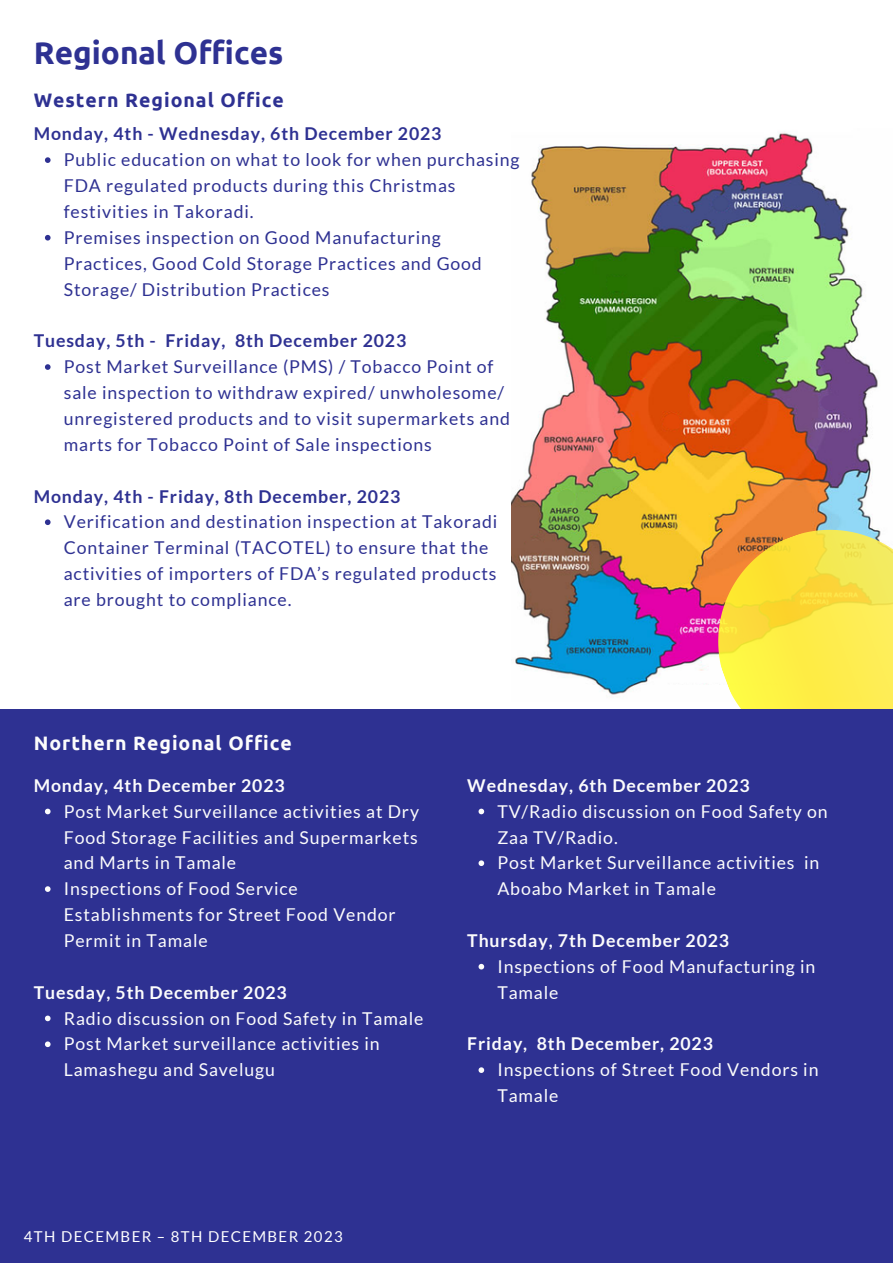
<style>
.page{position:relative;width:893px;height:1264px;background:#fff}
.page>*{position:absolute;margin:0;border:0;box-sizing:border-box;transform-origin:0 0}
.t1{font:700 31.5px "Ubuntu";color:#2e3192}
.t2{font:700 19.5px "Ubuntu";letter-spacing:.05em;color:#fcfcfc}
.t3{font:700 19.5px "Ubuntu";letter-spacing:.05em;color:#2e3192}
.t4{font:17.7px/25.8px "Lato";letter-spacing:.05em;color:#2e3192}
.t5{font:17.7px/25.8px "Lato";letter-spacing:.05em;color:#fcfcfc}
.t6{font:700 17.7px "Lato";letter-spacing:.05em;color:#fcfcfc}
.t7{font:700 17.7px "Lato";letter-spacing:.05em;color:#2e3192}
.t8{font:15px "Lato";letter-spacing:.09em;color:#fff}
</style>
<div class="page">
<img style="left:511px;top:131px;width:367px;height:564px">
<svg style="left:687px;top:498px;width:205px;height:211px;background:#f2cc59"></svg>
<div style="left:0;top:709px;width:892px;height:536px;background:#2e3192"></div>
<div style="left:0;top:1210px;width:892px;height:52px;background:#2e3192"></div>
<svg style="left:45px;top:157px;width:6px;height:6px"></svg>
<svg style="left:45px;top:235px;width:6px;height:5px"></svg>
<svg style="left:45px;top:364px;width:6px;height:6px"></svg>
<svg style="left:45px;top:519px;width:6px;height:6px"></svg>
<svg style="left:45px;top:808px;width:6px;height:6px"></svg>
<svg style="left:45px;top:886px;width:6px;height:5px"></svg>
<svg style="left:45px;top:1015px;width:6px;height:6px"></svg>
<svg style="left:45px;top:1041px;width:6px;height:6px"></svg>
<svg style="left:478px;top:808px;width:6px;height:6px"></svg>
<svg style="left:478px;top:860px;width:6px;height:6px"></svg>
<svg style="left:478px;top:963px;width:6px;height:6px"></svg>
<svg style="left:478px;top:1067px;width:6px;height:5px"></svg>
<p class="t1" style="left:34px;top:35px;width:251px">Regional Offices</p>
<p class="t3" style="left:34px;top:88px;width:252px">Western Regional Office</p>
<p class="t7" style="left:34px;top:123px;width:409px">Monday, 4th - Wednesday, 6th December 2023</p>
<p class="t4" style="left:64px;top:146px;width:457px">Public education on what to look for when purchasing<br>FDA regulated products during this Christmas festivities in Takoradi.</p>
<p class="t4" style="left:64px;top:224px;width:419px">Premises inspection on Good Manufacturing<br>Practices, Good Cold Storage Practices and Good<br>Storage/ Distribution Practices</p>
<p class="t7" style="left:34px;top:330px;width:374px">Tuesday, 5th - Friday, 8th December 2023</p>
<p class="t4" style="left:64px;top:353px;width:448px">Post Market Surveillance (PMS) / Tobacco Point of sale inspection to withdraw expired/ unwholesome/ unregistered products and to visit supermarkets and marts for Tobacco Point of Sale inspections</p>
<p class="t7" style="left:34px;top:485px;width:368px">Monday, 4th - Friday, 8th December, 2023</p>
<p class="t4" style="left:64px;top:508px;width:435px">Verification and destination inspection at Takoradi Container Terminal (TACOTEL) to ensure that the activities of importers of FDA’s regulated products are brought to compliance.</p>
<p class="t2" style="left:34px;top:731px;width:260px">Northern Regional Office</p>
<p class="t6" style="left:34px;top:774px;width:252px">Monday, 4th December 2023</p>
<p class="t5" style="left:64px;top:798px;width:357px;text-align:justify">Post Market Surveillance activities at Dry Food Storage Facilities and Supermarkets and Marts in Tamale</p>
<p class="t5" style="left:64px;top:875px;width:333px">Inspections of Food Service<br>Establishments for Street Food Vendor<br>Permit in Tamale</p>
<p class="t6" style="left:34px;top:981px;width:255px">Tuesday, 5th December 2023</p>
<p class="t5" style="left:64px;top:1004px;width:361px">Radio discussion on Food Safety in Tamale</p>
<p class="t5" style="left:64px;top:1030px;width:317px">Post Market surveillance activities in<br>Lamashegu and Savelugu</p>
<p class="t6" style="left:467px;top:774px;width:284px">Wednesday, 6th December 2023</p>
<p class="t5" style="left:497px;top:798px;width:332px">TV/Radio discussion on Food Safety on<br>Zaa TV/Radio.</p>
<p class="t5" style="left:497px;top:849px;width:323px">Post Market Surveillance activities in<br>Aboabo Market in Tamale</p>
<p class="t6" style="left:467px;top:929px;width:263px">Thursday, 7th December 2023</p>
<p class="t5" style="left:497px;top:953px;width:319px">Inspections of Food Manufacturing in<br>Tamale</p>
<p class="t6" style="left:467px;top:1032px;width:247px">Friday, 8th December, 2023</p>
<p class="t5" style="left:497px;top:1056px;width:322px">Inspections of Street Food Vendors in<br>Tamale</p>
<p class="t8" style="left:24px;top:1227px;width:320px">4TH DECEMBER – 8TH DECEMBER 2023</p>
</div>
